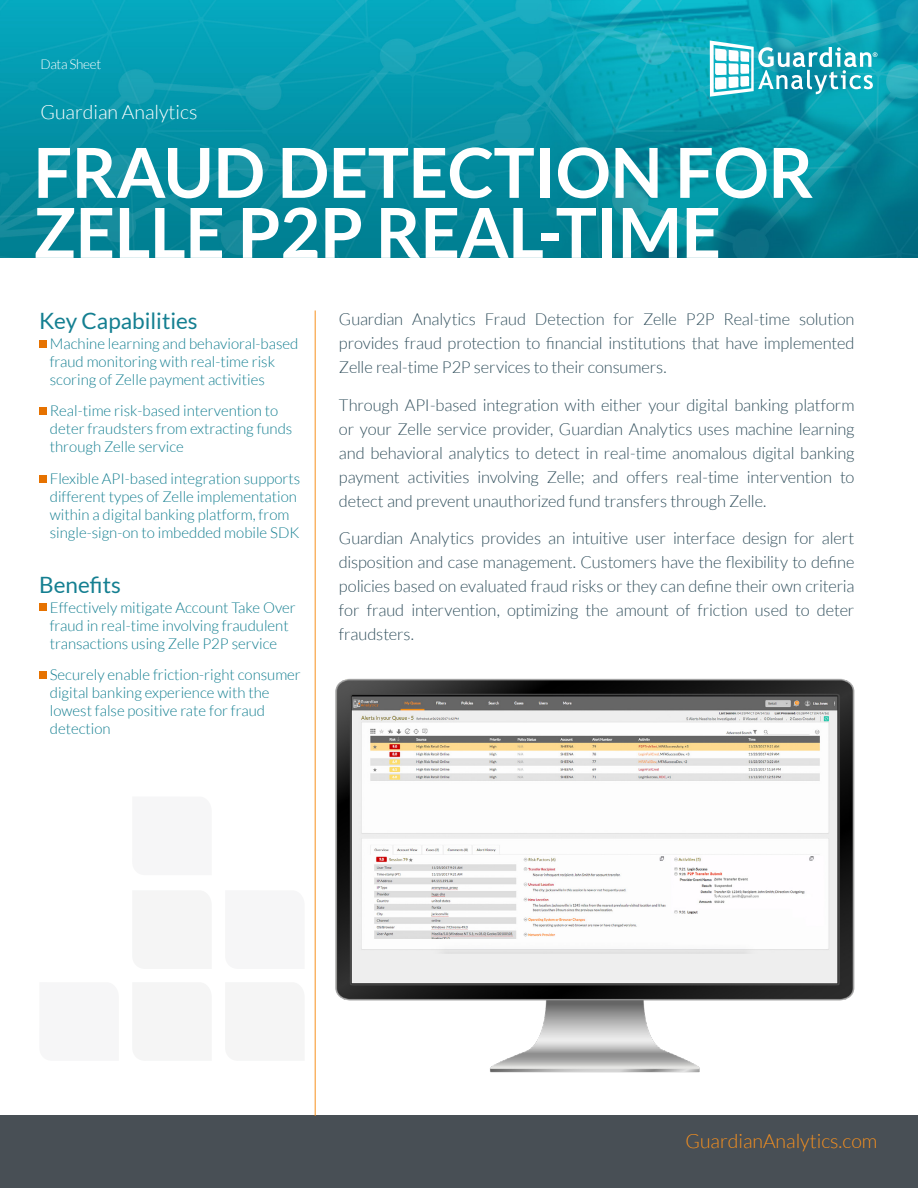
<style>
.page{position:relative;width:918px;height:1188px;background:#fff}
.page>*{position:absolute;margin:0;border:0;box-sizing:border-box;transform-origin:0 0}
.t1{font:700 69px/60px "Lato";letter-spacing:-.005em;color:#fff}
.t2{font:22.5px "Lato";color:#147f91}
.t3{font:300 19.5px "Lato";color:#f7901e}
.t4{font:300 19.5px "Lato";color:#fff}
.t5{font:300 16.5px/24px "Lato";letter-spacing:-.01em;color:#33515e;text-align:justify}
.t6{font:300 15px/18px "Lato";color:#147f91}
.t7{font:300 13.5px "Lato";letter-spacing:-.025em;color:#fff}
</style>
<div class="page">
<div style="left:39px;top:340px;width:8px;height:7px;background:#e67200"></div>
<div style="left:39px;top:407px;width:8px;height:8px;background:#e67200"></div>
<div style="left:39px;top:475px;width:8px;height:7px;background:#e67200"></div>
<div style="left:39px;top:604px;width:8px;height:7px;background:#e67200"></div>
<div style="left:39px;top:671px;width:8px;height:8px;background:#e67200"></div>
<img style="left:0;top:0;width:918px;height:258px">
<div style="left:0;top:1116px;width:918px;height:72px;background:#484f55"></div>
<hr style="left:315px;top:310px;width:1px;height:806px;background:#f7901e">
<svg style="left:710px;top:40px;width:168px;height:57px"></svg>
<img style="left:335px;top:678px;width:520px;height:395px">
<p class="t7" style="left:40px;top:57px;width:62px">Data Sheet</p>
<p class="t4" style="left:40px;top:102px;width:158px">Guardian Analytics</p>
<h1 class="t1" style="left:33px;top:142px;width:782px">FRAUD DETECTION FOR<br>ZELLE P2P REAL-TIME</h1>
<h2 class="t2" style="left:39px;top:308px;width:160px">Key Capabilities</h2>
<p class="t6" style="left:50px;top:334px;width:250px">Machine learning and behavioral-based fraud monitoring with real-time risk scoring of Zelle payment activities</p>
<p class="t6" style="left:50px;top:402px;width:244px">Real-time risk-based intervention to deter fraudsters from extracting funds through Zelle service</p>
<p class="t6" style="left:50px;top:469px;width:252px">Flexible API-based integration supports different types of Zelle implementation within a digital banking platform, from single-sign-on to imbedded mobile SDK</p>
<h2 class="t2" style="left:39px;top:572px;width:83px">Benefits</h2>
<p class="t6" style="left:50px;top:598px;width:247px">Effectively mitigate Account Take Over fraud in real-time involving fraudulent transactions using Zelle P2P service</p>
<p class="t6" style="left:50px;top:666px;width:253px">Securely enable friction-right consumer digital banking experience with the lowest false positive rate for fraud detection</p>
<p class="t5" style="left:339px;top:307px;width:517px">Guardian Analytics Fraud Detection for Zelle P2P Real-time solution provides fraud protection to financial institutions that have implemented Zelle real-time P2P services to their consumers.</p>
<p class="t5" style="left:339px;top:393px;width:517px">Through API-based integration with either your digital banking platform or your Zelle service provider, Guardian Analytics uses machine learning and behavioral analytics to detect in real-time anomalous digital banking payment activities involving Zelle; and offers real-time intervention to detect and prevent unauthorized fund transfers through Zelle.</p>
<p class="t5" style="left:339px;top:526px;width:517px">Guardian Analytics provides an intuitive user interface design for alert disposition and case management. Customers have the flexibility to define policies based on evaluated fraud risks or they can define their own criteria for fraud intervention, optimizing the amount of friction used to deter fraudsters.</p>
<p class="t3" style="left:685px;top:1130px;width:193px">GuardianAnalytics.com</p>
</div>
